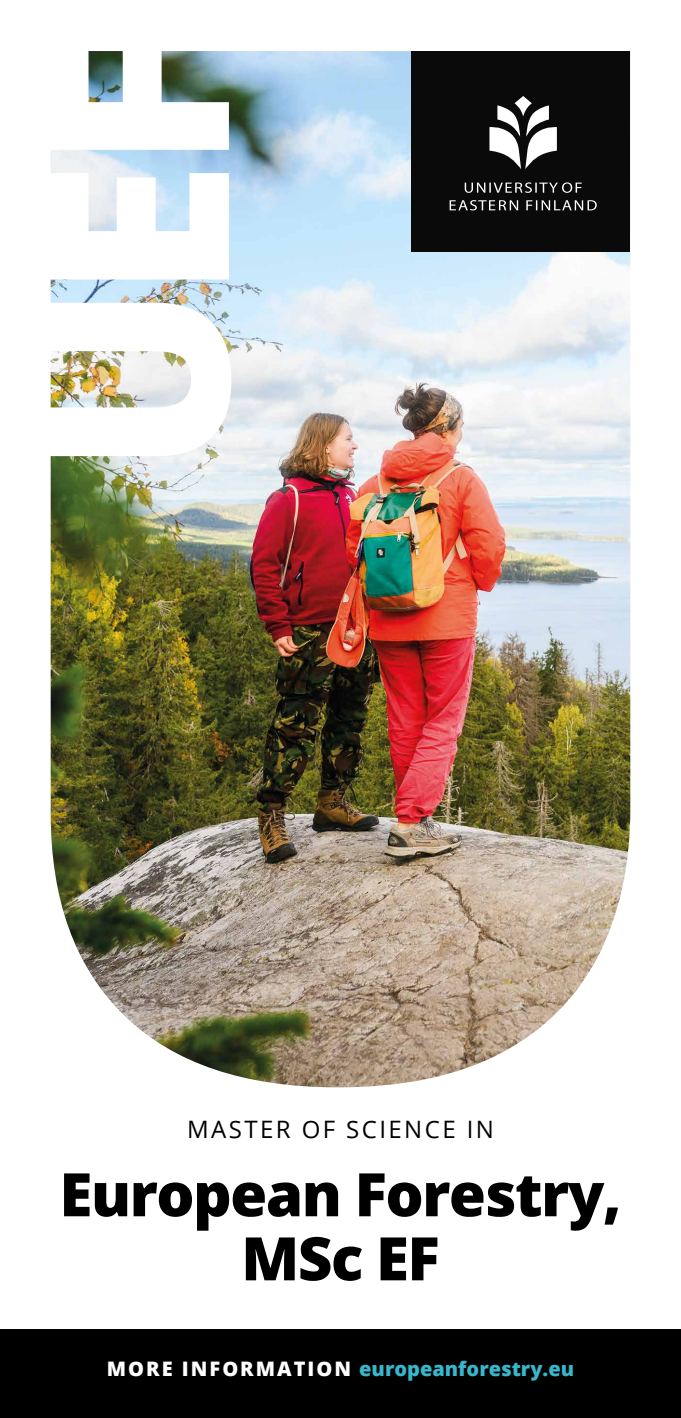
<style>
.page{position:relative;width:681px;height:1418px;background:#fff}
.page>*{position:absolute;margin:0;border:0;box-sizing:border-box;transform-origin:0 0}
.t1{font:800 60px/64px "Open Sans";letter-spacing:-.025em;color:#000;text-align:center}
.t2{font:24px "Open Sans";letter-spacing:.1em;color:#000}
.t3{font:800 20px "Open Sans";color:#37b7cc}
.s1{color:#fff}
</style>
<div class="page">
<div style="left:0;top:1329px;width:680px;height:88px;background:#000"></div>
<img style="left:51px;top:51px;width:579px;height:1036px">
<div style="left:411px;top:51px;width:218px;height:200px;background:#0a0a0a"></div>
<svg style="left:489px;top:96px;width:67px;height:73px"></svg>
<svg style="left:449px;top:200px;width:147px;height:10px"></svg>
<svg style="left:464px;top:182px;width:117px;height:11px"></svg>
<img style="left:50px;top:303px;width:181px;height:153px">
<svg style="left:51px;top:173px;width:178px;height:106px"></svg>
<svg style="left:51px;top:51px;width:178px;height:99px"></svg>
<p class="t2" style="left:187px;top:1113px;width:308px">MASTER OF SCIENCE IN</p>
<h1 class="t1" style="left:59px;top:1159px;width:563px">European Forestry,<br>MSc EF</h1>
<p class="t3" style="left:107px;top:1353px;width:468px"><span class="s1">MORE INFORMATION</span> europeanforestry.eu</p>
</div>
